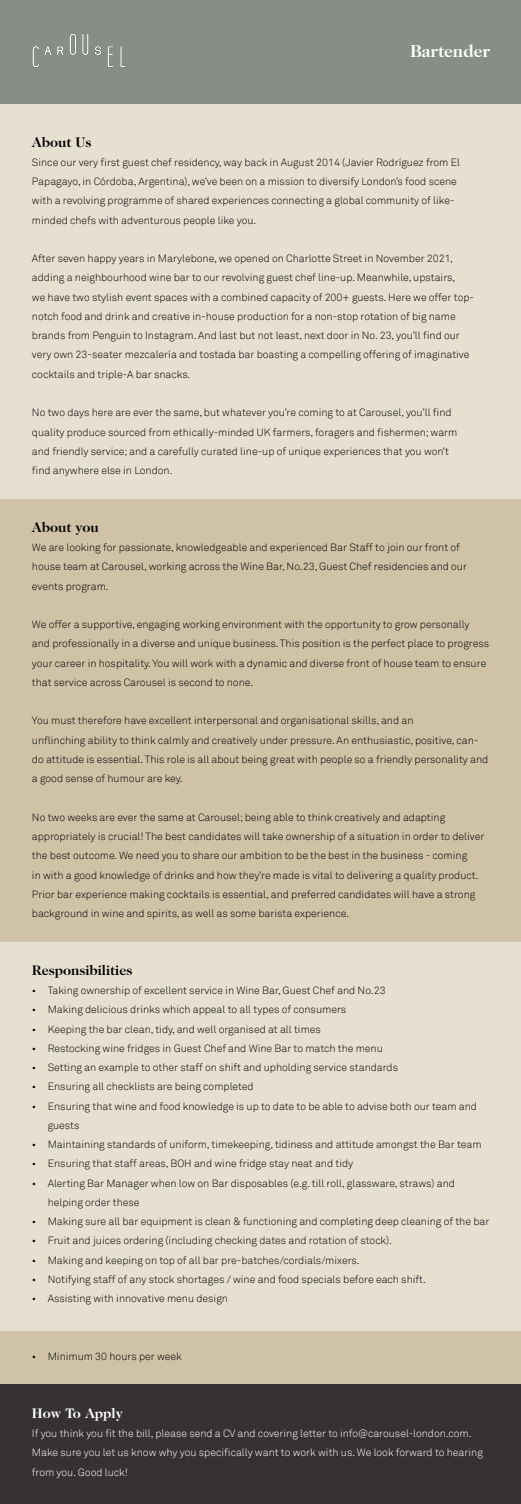
<style>
.page{position:relative;width:521px;height:1504px;background:#fff}
.page>*{position:absolute;margin:0;border:0;box-sizing:border-box;transform-origin:0 0}
.t1{font:700 17.5px "Caslon 224 Std";color:#fff}
.t2{font:700 14px "Caslon 224 Std";color:#000}
.t3{font:700 14px "Caslon 224 Std";color:#fff}
.t4{font:300 10.5px/19.2px "Akkurat";color:#000}
.t5{font:300 10.5px/19.2px "Akkurat";color:#fff}
</style>
<div class="page">
<div style="left:0;top:0;width:521px;height:105px;background:#878e85"></div>
<img style="left:32px;top:33px;width:94px;height:35px">
<div style="left:0;top:105px;width:521px;height:1398px;background:#e6e0d1"></div>
<div style="left:0;top:499px;width:521px;height:442px;background:#cfc2a6"></div>
<div style="left:0;top:1383px;width:521px;height:120px;background:#363233"></div>
<div style="left:0;top:1331px;width:521px;height:52px;background:#cfc2a6"></div>
<h1 class="t1" style="left:410px;top:40px;width:81px">Bartender</h1>
<h2 class="t2" style="left:32px;top:134px;width:61px">About Us</h2>
<p class="t4" style="left:32px;top:153px;width:430px">Since our very first guest chef residency, way back in August 2014 (Javier Rodríguez from El Papagayo, in Córdoba, Argentina), we’ve been on a mission to diversify London’s food scene with a revolving programme of shared experiences connecting a global community of like&shy;minded chefs with adventurous people like you.</p>
<p class="t4" style="left:32px;top:249px;width:444px">After seven happy years in Marylebone, we opened on Charlotte Street in November 2021, adding a neighbourhood wine bar to our revolving guest chef line-up. Meanwhile, upstairs,<br>we have two stylish event spaces with a combined capacity of 200+ guests. Here we offer top&shy;notch food and drink and creative in-house production for a non-stop rotation of big name brands from Penguin to Instagram. And last but not least, next door in No. 23, you’ll find our very own 23-seater mezcalería and tostada bar boasting a compelling offering of imaginative cocktails and triple-A bar snacks.</p>
<p class="t4" style="left:32px;top:403px;width:427px">No two days here are ever the same, but whatever you’re coming to at Carousel, you’ll find quality produce sourced from ethically-minded UK farmers, foragers and fishermen; warm and friendly service; and a carefully curated line-up of unique experiences that you won’t find anywhere else in London.</p>
<h2 class="t2" style="left:32px;top:519px;width:68px">About you</h2>
<p class="t4" style="left:32px;top:538px;width:437px">We are looking for passionate, knowledgeable and experienced Bar Staff to join our front of house team at Carousel, working across the Wine Bar, No.23, Guest Chef residencies and our events program.</p>
<p class="t4" style="left:32px;top:615px;width:459px">We offer a supportive, engaging working environment with the opportunity to grow personally and professionally in a diverse and unique business. This position is the perfect place to progress your career in hospitality. You will work with a dynamic and diverse front of house team to ensure that service across Carousel is second to none.</p>
<p class="t4" style="left:32px;top:711px;width:458px">You must therefore have excellent interpersonal and organisational skills, and an<br>unflinching ability to think calmly and creatively under pressure. An enthusiastic, positive, can&shy;do attitude is essential. This role is all about being great with people so a friendly personality and a good sense of humour are key.</p>
<p class="t4" style="left:32px;top:807px;width:454px">No two weeks are ever the same at Carousel; being able to think creatively and adapting appropriately is crucial! The best candidates will take ownership of a situation in order to deliver the best outcome. We need you to share our ambition to be the best in the business - coming<br>in with a good knowledge of drinks and how they’re made is vital to delivering a quality product.<br>Prior bar experience making cocktails is essential, and preferred candidates will have a strong background in wine and spirits, as well as some barista experience.</p>
<h2 class="t2" style="left:32px;top:961px;width:102px">Responsibilities</h2>
<p class="t4" style="left:32px;top:980px;width:355px">• Taking ownership of excellent service in Wine Bar, Guest Chef and No.23</p>
<p class="t4" style="left:32px;top:1000px;width:316px">• Making delicious drinks which appeal to all types of consumers</p>
<p class="t4" style="left:32px;top:1019px;width:290px">• Keeping the bar clean, tidy, and well organised at all times</p>
<p class="t4" style="left:32px;top:1038px;width:352px">• Restocking wine fridges in Guest Chef and Wine Bar to match the menu</p>
<p class="t4" style="left:32px;top:1057px;width:368px">• Setting an example to other staff on shift and upholding service standards</p>
<p class="t4" style="left:32px;top:1077px;width:223px">• Ensuring all checklists are being completed</p>
<p class="t4" style="left:48px;top:1096px;width:431px;text-indent:-16px">• Ensuring that wine and food knowledge is up to date to be able to advise both our team and guests</p>
<p class="t4" style="left:32px;top:1134px;width:451px">• Maintaining standards of uniform, timekeeping, tidiness and attitude amongst the Bar team</p>
<p class="t4" style="left:32px;top:1154px;width:323px">• Ensuring that staff areas, BOH and wine fridge stay neat and tidy</p>
<p class="t4" style="left:48px;top:1173px;width:409px;text-indent:-16px">• Alerting Bar Manager when low on Bar disposables (e.g. till roll, glassware, straws) and helping order these</p>
<p class="t4" style="left:32px;top:1211px;width:459px">• Making sure all bar equipment is clean &amp; functioning and completing deep cleaning of the bar</p>
<p class="t4" style="left:32px;top:1231px;width:361px">• Fruit and juices ordering (including checking dates and rotation of stock).</p>
<p class="t4" style="left:32px;top:1250px;width:329px">• Making and keeping on top of all bar pre-batches/cordials/mixers.</p>
<p class="t4" style="left:32px;top:1269px;width:396px">• Notifying staff of any stock shortages / wine and food specials before each shift.</p>
<p class="t4" style="left:32px;top:1288px;width:198px">• Assisting with innovative menu design</p>
<p class="t4" style="left:32px;top:1346px;width:151px">• Minimum 30 hours per week</p>
<h2 class="t3" style="left:32px;top:1404px;width:92px">How To Apply</h2>
<p class="t5" style="left:32px;top:1423px;width:452px">If you think you fit the bill, please send a CV and covering letter to info@carousel-london.com.<br>Make sure you let us know why you specifically want to work with us. We look forward to hearing from you. Good luck!</p>
</div>
